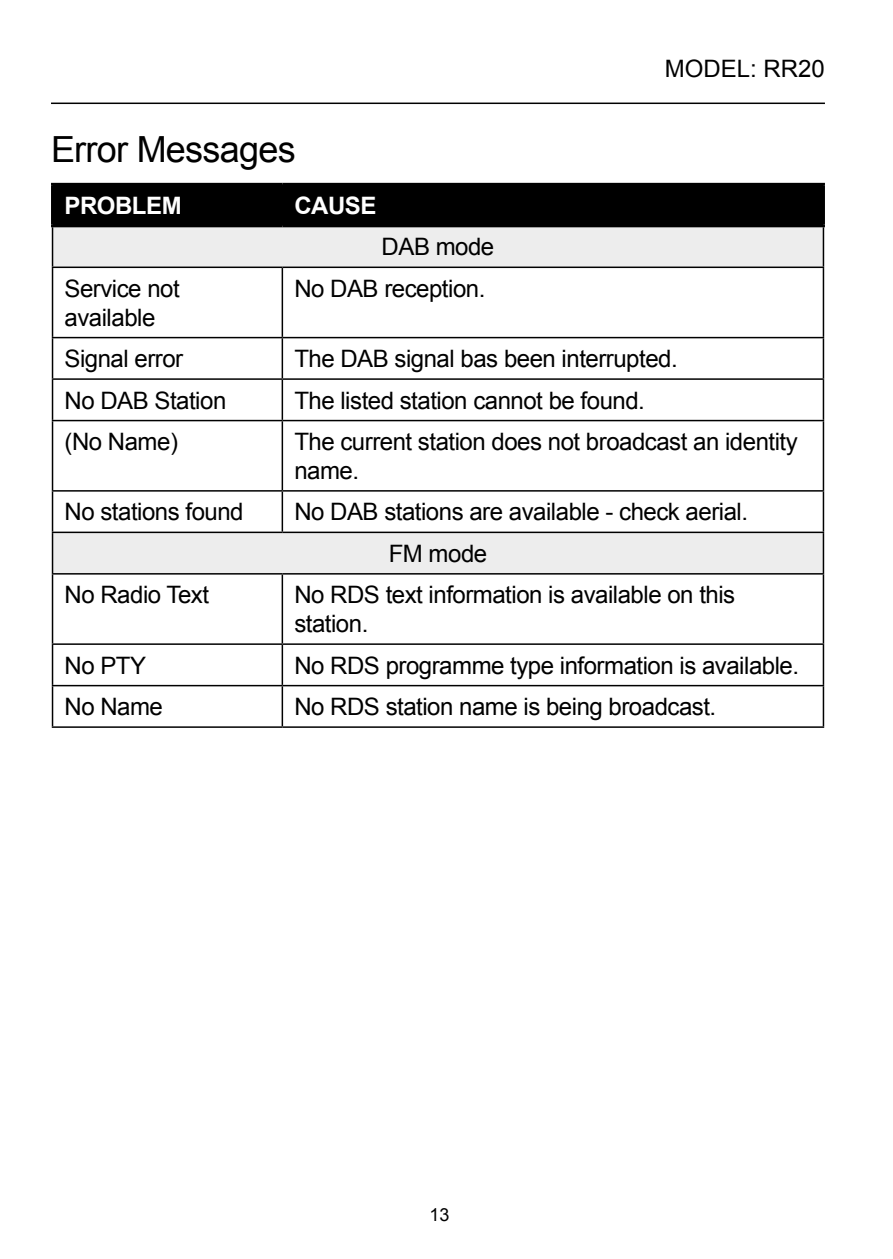
<style>
.page{position:relative;width:893px;height:1259px;background:#fff}
.page>*{position:absolute;margin:0;border:0;box-sizing:border-box;transform-origin:0 0}
.t1{font:36px "Arial";letter-spacing:-.02em;color:#000}
.t2{font:24px/28.8px "Arial";letter-spacing:-.02em;color:#000}
.t3{font:700 24px "Arial";letter-spacing:-.02em;color:#fff}
.t4{font:24px "Arial";color:#000}
.t5{font:18px "Arial";color:#000}
</style>
<div class="page">
<hr style="left:51px;top:103px;width:774px;height:1px;background:#000">
<div style="left:54px;top:186px;width:768px;height:38px;background:#000"></div>
<svg style="left:53px;top:227px;width:770px;height:346px"></svg>
<hr style="left:51px;top:183px;width:231px;height:3px;background:#000">
<hr style="left:51px;top:186px;width:3px;height:38px;background:#000">
<hr style="left:282px;top:183px;width:543px;height:3px;background:#000">
<hr style="left:281px;top:186px;width:3px;height:38px;background:#000">
<hr style="left:822px;top:186px;width:3px;height:38px;background:#000">
<hr style="left:51px;top:224px;width:231px;height:3px;background:#000">
<hr style="left:282px;top:224px;width:543px;height:3px;background:#000">
<hr style="left:52px;top:227px;width:1px;height:39px;background:#000">
<hr style="left:823px;top:227px;width:1px;height:39px;background:#000">
<hr style="left:52px;top:266px;width:230px;height:2px;background:#000">
<hr style="left:52px;top:268px;width:1px;height:69px;background:#000">
<hr style="left:282px;top:266px;width:542px;height:2px;background:#000">
<hr style="left:282px;top:268px;width:1px;height:69px;background:#000">
<hr style="left:823px;top:268px;width:1px;height:69px;background:#000">
<hr style="left:52px;top:337px;width:230px;height:1px;background:#000">
<hr style="left:52px;top:338px;width:1px;height:40px;background:#000">
<hr style="left:282px;top:337px;width:542px;height:1px;background:#000">
<hr style="left:282px;top:338px;width:1px;height:40px;background:#000">
<hr style="left:823px;top:338px;width:1px;height:40px;background:#000">
<hr style="left:52px;top:378px;width:230px;height:2px;background:#000">
<hr style="left:52px;top:380px;width:1px;height:40px;background:#000">
<hr style="left:282px;top:378px;width:542px;height:2px;background:#000">
<hr style="left:282px;top:380px;width:1px;height:40px;background:#000">
<hr style="left:823px;top:380px;width:1px;height:40px;background:#000">
<hr style="left:52px;top:420px;width:230px;height:1px;background:#000">
<hr style="left:52px;top:421px;width:1px;height:69px;background:#000">
<hr style="left:282px;top:420px;width:542px;height:1px;background:#000">
<hr style="left:282px;top:421px;width:1px;height:69px;background:#000">
<hr style="left:823px;top:421px;width:1px;height:69px;background:#000">
<hr style="left:52px;top:490px;width:230px;height:1px;background:#000">
<hr style="left:52px;top:491px;width:1px;height:40px;background:#000">
<hr style="left:282px;top:490px;width:542px;height:1px;background:#000">
<hr style="left:282px;top:491px;width:1px;height:40px;background:#000">
<hr style="left:823px;top:491px;width:1px;height:40px;background:#000">
<hr style="left:52px;top:531px;width:230px;height:2px;background:#000">
<hr style="left:52px;top:533px;width:1px;height:40px;background:#000">
<hr style="left:282px;top:531px;width:542px;height:2px;background:#000">
<hr style="left:823px;top:533px;width:1px;height:40px;background:#000">
<hr style="left:52px;top:573px;width:230px;height:1px;background:#000">
<hr style="left:52px;top:574px;width:1px;height:69px;background:#000">
<hr style="left:282px;top:573px;width:542px;height:1px;background:#000">
<hr style="left:282px;top:574px;width:1px;height:69px;background:#000">
<hr style="left:823px;top:574px;width:1px;height:69px;background:#000">
<hr style="left:52px;top:643px;width:230px;height:2px;background:#000">
<hr style="left:52px;top:645px;width:1px;height:40px;background:#000">
<hr style="left:282px;top:643px;width:542px;height:2px;background:#000">
<hr style="left:282px;top:645px;width:1px;height:40px;background:#000">
<hr style="left:823px;top:645px;width:1px;height:40px;background:#000">
<hr style="left:52px;top:685px;width:230px;height:1px;background:#000">
<hr style="left:52px;top:686px;width:1px;height:40px;background:#000">
<hr style="left:282px;top:685px;width:542px;height:1px;background:#000">
<hr style="left:282px;top:686px;width:1px;height:40px;background:#000">
<hr style="left:823px;top:686px;width:1px;height:40px;background:#000">
<hr style="left:52px;top:726px;width:230px;height:2px;background:#000">
<hr style="left:282px;top:726px;width:542px;height:2px;background:#000">
<h1 class="t1" style="left:51px;top:126px;width:246px">Error Messages</h1>
<p class="t3" style="left:65px;top:189px;width:119px">PROBLEM</p>
<p class="t3" style="left:294px;top:189px;width:84px">CAUSE</p>
<p class="t2" style="left:382px;top:233px;width:114px">DAB mode</p>
<p class="t4" style="left:665px;top:53px;width:162px">MODEL: RR20</p>
<p class="t2" style="left:65px;top:274px;width:117px">Service not available</p>
<p class="t2" style="left:294px;top:274px;width:193px">No DAB reception.</p>
<p class="t2" style="left:65px;top:344px;width:120px">Signal error</p>
<p class="t2" style="left:294px;top:344px;width:385px">The DAB signal bas been interrupted.</p>
<p class="t2" style="left:65px;top:386px;width:163px">No DAB Station</p>
<p class="t2" style="left:294px;top:386px;width:352px">The listed station cannot be found.</p>
<p class="t2" style="left:65px;top:427px;width:115px">(No Name)</p>
<p class="t2" style="left:294px;top:427px;width:505px">The current station does not broadcast an identity name.</p>
<p class="t2" style="left:65px;top:498px;width:181px">No stations found</p>
<p class="t2" style="left:389px;top:491px;width:361px;line-height:41.4px;text-indent:-94px">No DAB stations are available - check aerial.<br>FM mode</p>
<p class="t2" style="left:65px;top:581px;width:146px">No Radio Text</p>
<p class="t2" style="left:294px;top:581px;width:442px">No RDS text information is available on this station.</p>
<p class="t2" style="left:65px;top:651px;width:83px">No PTY</p>
<p class="t2" style="left:294px;top:651px;width:506px">No RDS programme type information is available.</p>
<p class="t2" style="left:65px;top:692px;width:100px">No Name</p>
<p class="t2" style="left:294px;top:692px;width:423px">No RDS station name is being broadcast.</p>
<p class="t5" style="left:429px;top:1203px;width:22px">13</p>
</div>
